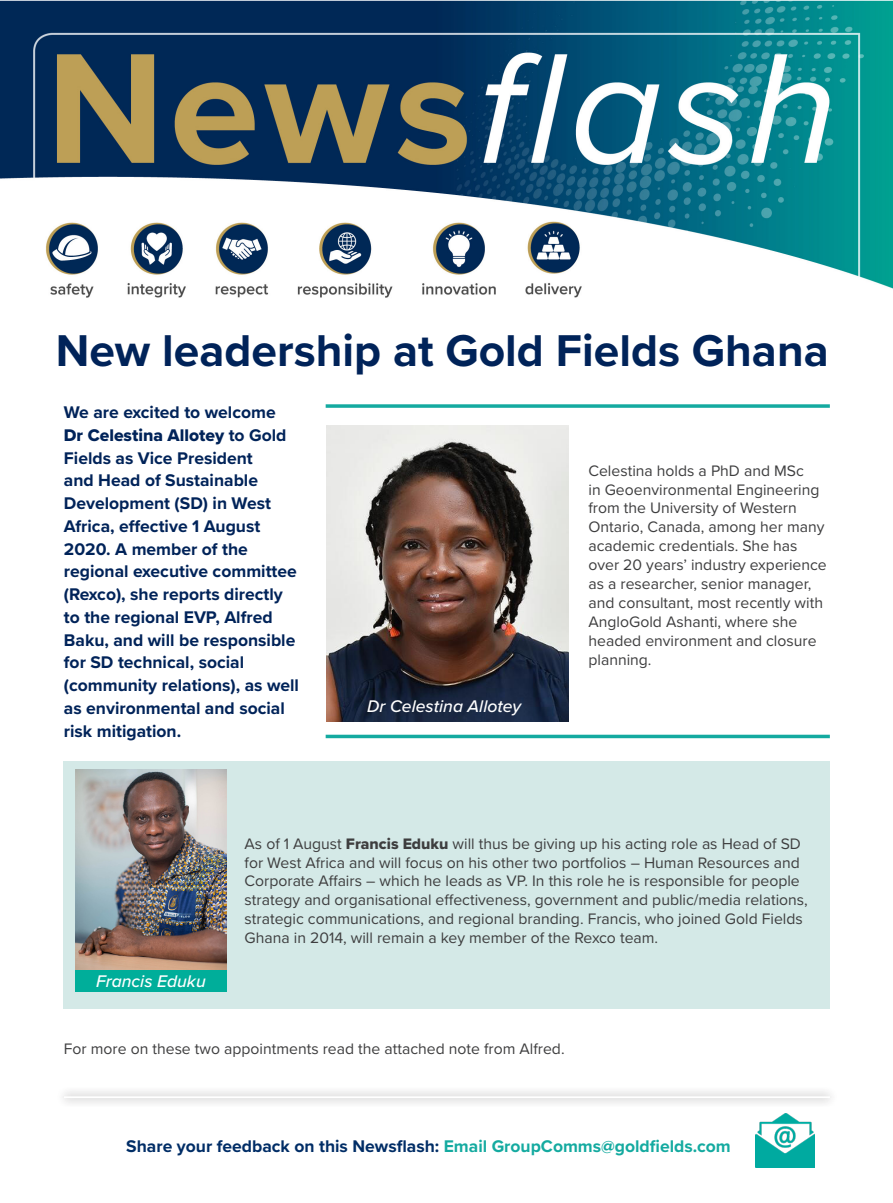
<style>
.page{position:relative;width:893px;height:1203px;background:#fff}
.page>*{position:absolute;margin:0;border:0;box-sizing:border-box;transform-origin:0 0}
.t1{font:700 46.2px "Proxima Nova";color:#002359}
.t2{font:700 17.5px/22.8px "Proxima Nova";color:#002359}
.t3{font:700 17.5px "Proxima Nova";color:#002d66}
.t4{font:italic 500 17.5px "Proxima Nova";color:#fff}
.t5{font:15.75px/18.9px "Proxima Nova";color:#3e3e3f}
.s1{font-family:"Proxima Nova Extrabld";font-weight:400}
.s2{font-family:"Proxima Nova Extrabld"}
.s3{color:#14aaa0}
</style>
<div class="page">
<div style="left:63px;top:761px;width:767px;height:248px;background:#d4e9e7"></div>
<img style="left:0;top:0;width:893px;height:298px">
<img style="left:755px;top:1114px;width:60px;height:53px">
<div style="left:56px;top:1087px;width:783px;height:20px;background:#f2f1f1"></div>
<hr style="left:64px;top:1096px;width:766px;height:2px;background:#fff">
<img style="left:75px;top:770px;width:151px;height:200px">
<img style="left:327px;top:425px;width:241px;height:297px">
<svg style="left:326px;top:404px;width:504px;height:4px;background:#30b4ab"></svg>
<hr style="left:326px;top:735px;width:504px;height:3px;background:#14aaa0">
<div style="left:75px;top:970px;width:151px;height:21px;background:#00ae9a"></div>
<p class="t1" style="left:56px;top:316px;width:775px">New leadership at Gold Fields Ghana</p>
<p class="t2" style="left:64px;top:401px;width:237px">We are excited to welcome<br><span class="s1">Dr Celestina Allotey</span> to Gold<br>Fields as Vice President<br>and Head of Sustainable<br>Development (SD) in West<br>Africa, effective 1 August<br>2020. A member of the regional executive committee (Rexco), she reports directly to the regional EVP, Alfred<br>Baku, and will be responsible for SD technical, social (community relations), as well as environmental and social risk mitigation.</p>
<p class="t4" style="left:367px;top:693px;width:156px">Dr Celestina Allotey</p>
<p class="t5" style="left:588px;top:460px;width:240px">Celestina holds a PhD and MSc<br>in Geoenvironmental Engineering from the University of Western<br>Ontario, Canada, among her many academic credentials. She has over 20 years’ industry experience as a researcher, senior manager, and consultant, most recently with<br>AngloGold Ashanti, where she headed environment and closure planning.</p>
<p class="t4" style="left:96px;top:969px;width:111px">Francis Eduku</p>
<p class="t5" style="left:245px;top:833px;width:565px">As of 1 August <span class="s2">Francis Eduku</span> will thus be giving up his acting role as Head of SD for West Africa and will focus on his other two portfolios – Human Resources and Corporate Affairs – which he leads as VP. In this role he is responsible for people strategy and organisational effectiveness, government and public/media relations, strategic communications, and regional branding. Francis, who joined Gold Fields Ghana in 2014, will remain a key member of the Rexco team.</p>
<p class="t5" style="left:64px;top:1038px;width:502px">For more on these two appointments read the attached note from Alfred.</p>
<p class="t3" style="left:126px;top:1133px;width:606px">Share your feedback on this Newsflash: <span class="s3">Email GroupComms@goldfields.com</span></p>
</div>
